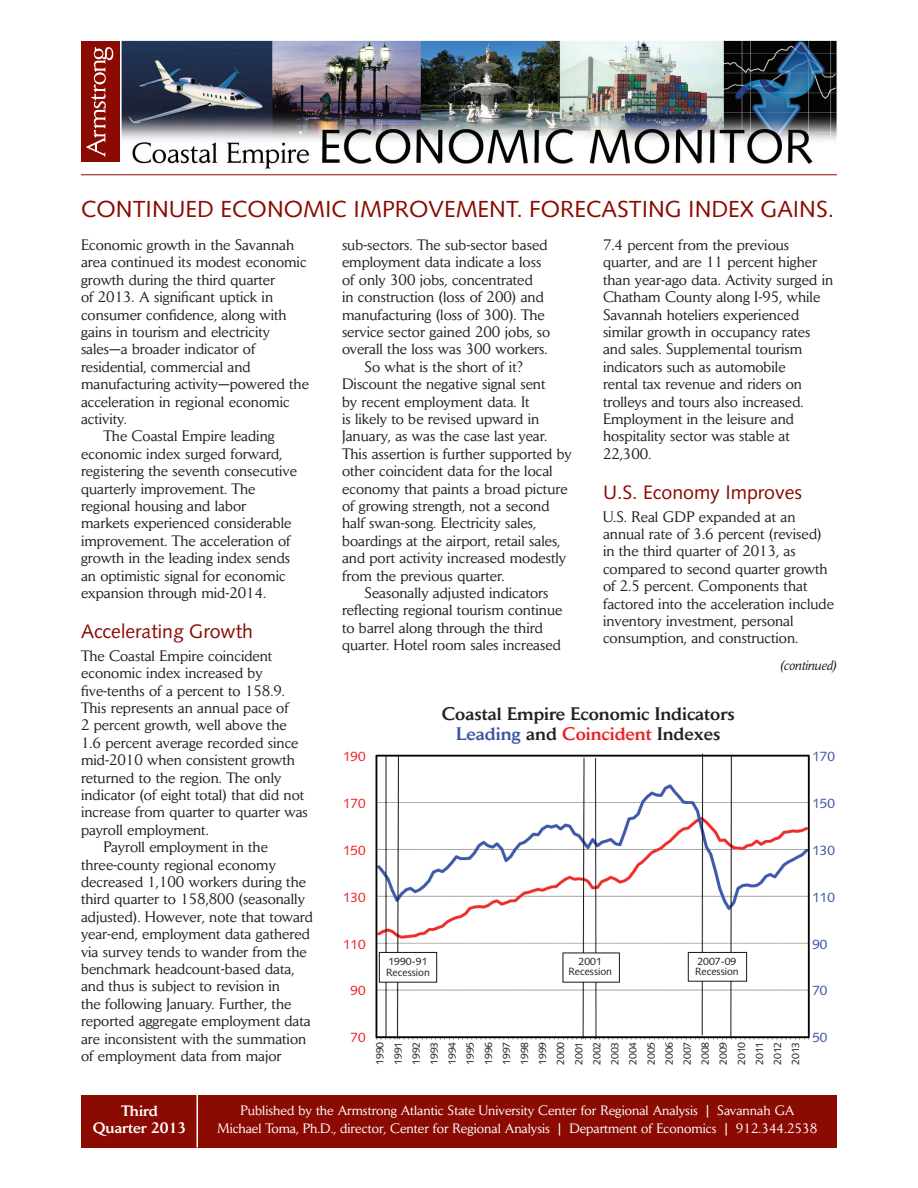
<style>
.page{position:relative;width:918px;height:1188px;background:#fff}
.page>*{position:absolute;margin:0;border:0;box-sizing:border-box;transform-origin:0 0}
.t1{font:23.25px "Syntax LT Std";color:#8b0a02}
.t2{font:19.5px "Syntax LT Std";color:#8b0a02}
.t3{font:500 18px/19.5px "Daily News";color:#231f20;text-align:center}
.t4{font:15px/17.4px "Daily News";color:#231f20}
.t5{font:500 15px/17.2px "Daily News";color:#fff;text-align:center}
.t6{font:13.5px/18px "Daily News";color:#fff;text-align:center}
.t7{font:13.5px "Syntax LT Std";color:#ee1f23}
.t8{font:13.5px "Syntax LT Std";color:#3853a3}
.t9{font:italic 13.5px "Daily News";color:#231f20}
.t10{font:10.5px/18px "Syntax LT Std";color:#231f20}
.s1{color:#3853a3}
.s2{color:#ee1f23}
</style>
<div class="page">
<img style="left:375px;top:753px;width:435px;height:287px">
<img style="left:121px;top:40px;width:716px;height:129px">
<div style="left:81px;top:1095px;width:756px;height:53px;background:#8b0a02"></div>
<hr style="left:81px;top:174px;width:756px;height:1px;background:#8b0a02">
<hr style="left:196px;top:1093px;width:2px;height:55px;background:#fff">
<div style="left:81px;top:41px;width:39px;height:121px;background:#8b0a02"></div>
<svg style="left:86px;top:47px;width:27px;height:110px"></svg>
<h1 class="t1" style="left:81px;top:196px;width:508px">Conti nued Economic Improvement. Forecas</h1>
<h1 class="t1" style="left:629px;top:196px;width:207px">ti ng Index Gai ns.</h1>
<p class="t4" style="left:81px;top:236px;width:215px">Economic growth in the Savannah</p>
<p class="t4" style="left:81px;top:253px;width:227px">area continued its modest economic</p>
<p class="t4" style="left:81px;top:271px;width:196px">growth during the third quarter</p>
<p class="t4" style="left:81px;top:288px;width:194px">of 2013. A significant uptick in</p>
<p class="t4" style="left:81px;top:305px;width:207px">consumer confidence, along with</p>
<p class="t4" style="left:81px;top:323px;width:191px">gains in tourism and electricity</p>
<p class="t4" style="left:81px;top:340px;width:176px">sales—a broader indicator of</p>
<p class="t4" style="left:81px;top:358px;width:171px">residential, commercial and</p>
<p class="t4" style="left:81px;top:375px;width:229px">manufacturing activity—powered the</p>
<p class="t4" style="left:81px;top:392px;width:210px">acceleration in regional economic</p>
<p class="t4" style="left:81px;top:410px;width:47px">activity.</p>
<p class="t4" style="left:104px;top:427px;width:173px">The Coastal Empire leading</p>
<p class="t4" style="left:81px;top:445px;width:203px">economic index surged forward,</p>
<p class="t4" style="left:81px;top:462px;width:217px">registering the seventh consecutive</p>
<p class="t4" style="left:81px;top:479px;width:176px">quarterly improvement. The</p>
<p class="t4" style="left:81px;top:497px;width:167px">regional housing and labor</p>
<p class="t4" style="left:81px;top:514px;width:212px">markets experienced considerable</p>
<p class="t4" style="left:81px;top:532px;width:211px">improvement. The acceleration of</p>
<p class="t4" style="left:81px;top:549px;width:211px">growth in the leading index sends</p>
<p class="t4" style="left:81px;top:566px;width:206px">an optimistic signal for economic</p>
<p class="t4" style="left:81px;top:584px;width:187px">expansion through mid-2014.</p>
<h2 class="t2" style="left:81px;top:620px;width:174px">Accelerating Growth</h2>
<p class="t4" style="left:81px;top:647px;width:193px">The Coastal Empire coincident</p>
<p class="t4" style="left:81px;top:664px;width:183px">economic index increased by</p>
<p class="t4" style="left:81px;top:681px;width:206px">five-tenths of a percent to 158.9.</p>
<p class="t4" style="left:81px;top:699px;width:209px">This represents an annual pace of</p>
<p class="t4" style="left:81px;top:716px;width:207px">2 percent growth, well above the</p>
<p class="t4" style="left:81px;top:734px;width:219px">1.6 percent average recorded since</p>
<p class="t4" style="left:81px;top:751px;width:216px">mid-2010 when consistent growth</p>
<p class="t4" style="left:81px;top:768px;width:202px">returned to the region. The only</p>
<p class="t4" style="left:81px;top:786px;width:225px">indicator (of eight total) that did not</p>
<p class="t4" style="left:81px;top:803px;width:228px">increase from quarter to quarter was</p>
<p class="t4" style="left:81px;top:821px;width:129px">payroll employment.</p>
<p class="t4" style="left:104px;top:838px;width:166px">Payroll employment in the</p>
<p class="t4" style="left:81px;top:855px;width:197px">three-county regional economy</p>
<p class="t4" style="left:81px;top:873px;width:226px">decreased 1,100 workers during the</p>
<p class="t4" style="left:81px;top:890px;width:225px">third quarter to 158,800 (seasonally</p>
<p class="t4" style="left:81px;top:908px;width:234px">adjusted). However, note that toward</p>
<p class="t4" style="left:81px;top:925px;width:231px">year-end, employment data gathered</p>
<p class="t4" style="left:81px;top:942px;width:227px">via survey tends to wander from the</p>
<p class="t4" style="left:81px;top:960px;width:215px">benchmark headcount-based data,</p>
<p class="t4" style="left:81px;top:977px;width:201px">and thus is subject to revision in</p>
<p class="t4" style="left:81px;top:995px;width:212px">the following January. Further, the</p>
<p class="t4" style="left:81px;top:1012px;width:231px">reported aggregate employment data</p>
<p class="t4" style="left:81px;top:1029px;width:227px">are inconsistent with the summation</p>
<p class="t4" style="left:81px;top:1047px;width:202px">of employment data from major</p>
<p class="t4" style="left:342px;top:236px;width:207px">sub-sectors. The sub-sector based</p>
<p class="t4" style="left:342px;top:253px;width:201px">employment data indicate a loss</p>
<p class="t4" style="left:342px;top:271px;width:192px">of only 300 jobs, concentrated</p>
<p class="t4" style="left:342px;top:288px;width:203px">in construction (loss of 200) and</p>
<p class="t4" style="left:342px;top:305px;width:204px">manufacturing (loss of 300). The</p>
<p class="t4" style="left:342px;top:323px;width:210px">service sector gained 200 jobs, so</p>
<p class="t4" style="left:342px;top:340px;width:207px">overall the loss was 300 workers.</p>
<p class="t4" style="left:364px;top:358px;width:160px">So what is the short of it?</p>
<p class="t4" style="left:342px;top:375px;width:205px">Discount the negative signal sent</p>
<p class="t4" style="left:342px;top:392px;width:189px">by recent employment data. It</p>
<p class="t4" style="left:342px;top:410px;width:199px">is likely to be revised upward in</p>
<p class="t4" style="left:342px;top:427px;width:207px">January, as was the case last year.</p>
<p class="t4" style="left:342px;top:445px;width:231px">This assertion is further supported by</p>
<p class="t4" style="left:342px;top:462px;width:212px">other coincident data for the local</p>
<p class="t4" style="left:342px;top:479px;width:227px">economy that paints a broad picture</p>
<p class="t4" style="left:342px;top:497px;width:209px">of growing strength, not a second</p>
<p class="t4" style="left:342px;top:514px;width:196px">half swan-song. Electricity sales,</p>
<p class="t4" style="left:342px;top:532px;width:220px">boardings at the airport, retail sales,</p>
<p class="t4" style="left:342px;top:549px;width:226px">and port activity increased modestly</p>
<p class="t4" style="left:342px;top:566px;width:164px">from the previous quarter.</p>
<p class="t4" style="left:364px;top:584px;width:186px">Seasonally adjusted indicators</p>
<p class="t4" style="left:342px;top:601px;width:222px">reflecting regional tourism continue</p>
<p class="t4" style="left:342px;top:619px;width:202px">to barrel along through the third</p>
<p class="t4" style="left:342px;top:636px;width:221px">quarter. Hotel room sales increased</p>
<p class="t4" style="left:603px;top:236px;width:232px">7.4 percent from the previous quarter, and are 11 percent higher than year-ago data. Activity surged in<br>Chatham County along I-95, while<br>Savannah hoteliers experienced similar growth in occupancy rates and sales. Supplemental tourism indicators such as automobile<br>rental tax revenue and riders on trolleys and tours also increased.<br>Employment in the leisure and hospitality sector was stable at<br>22,300.</p>
<h2 class="t2" style="left:603px;top:480px;width:201px">U.S. Economy Improves</h2>
<p class="t4" style="left:603px;top:507px;width:232px">U.S. Real GDP expanded at an annual rate of 3.6 percent (revised) in the third quarter of 2013, as compared to second quarter growth of 2.5 percent. Components that factored into the acceleration include inventory investment, personal consumption, and construction.</p>
<p class="t9" style="left:780px;top:657px;width:59px">(continued)</p>
<p class="t7" style="left:343px;top:749px;width:24px">190</p>
<p class="t7" style="left:343px;top:795px;width:24px">170</p>
<p class="t7" style="left:343px;top:842px;width:24px">150</p>
<p class="t7" style="left:343px;top:889px;width:24px">130</p>
<p class="t7" style="left:343px;top:936px;width:24px">110</p>
<p class="t7" style="left:351px;top:983px;width:17px">90</p>
<p class="t7" style="left:351px;top:1030px;width:17px">70</p>
<p class="t3" style="left:442px;top:704px;width:295px">Coastal Empire Economic Indicators<br><span class="s1">Leading</span> and <span class="s2">Coincident</span> Indexes</p>
<p class="t10" style="left:386px;top:956px;width:45px;line-height:10.5px">1990-91<br>Recession</p>
<p class="t10" style="left:568px;top:956px;width:45px;line-height:10.5px;text-align:center">2001<br>Recession</p>
<p class="t10" style="left:695px;top:956px;width:45px;line-height:10.5px">2007-09<br>Recession</p>
<p class="t10" style="left:371px;top:1065px;width:25px;text-align:justify;rotate:-90deg">1990<br>1991<br>1992<br>1993<br>1994<br>1995<br>1996<br>1997<br>1998<br>1999<br>2000<br>2001<br>2002<br>2003<br>2004<br>2005<br>2006<br>2007<br>2008<br>2009<br>2010<br>2011<br>2012<br>2013</p>
<p class="t8" style="left:812px;top:749px;width:24px">170</p>
<p class="t8" style="left:812px;top:796px;width:24px">150</p>
<p class="t8" style="left:812px;top:842px;width:24px">130</p>
<p class="t8" style="left:812px;top:889px;width:24px">110</p>
<p class="t8" style="left:812px;top:936px;width:17px">90</p>
<p class="t8" style="left:812px;top:983px;width:17px">70</p>
<p class="t8" style="left:812px;top:1030px;width:17px">50</p>
<p class="t5" style="left:93px;top:1102px;width:95px">Third<br>Quarter 2013</p>
<p class="t6" style="left:218px;top:1101px;width:601px">Published by the Armstrong Atlantic State University Center for Regional Analysis | Savannah GA<br>Michael Toma, Ph.D., director, Center for Regional Analysis | Department of Economics | 912.344.2538</p>
</div>
